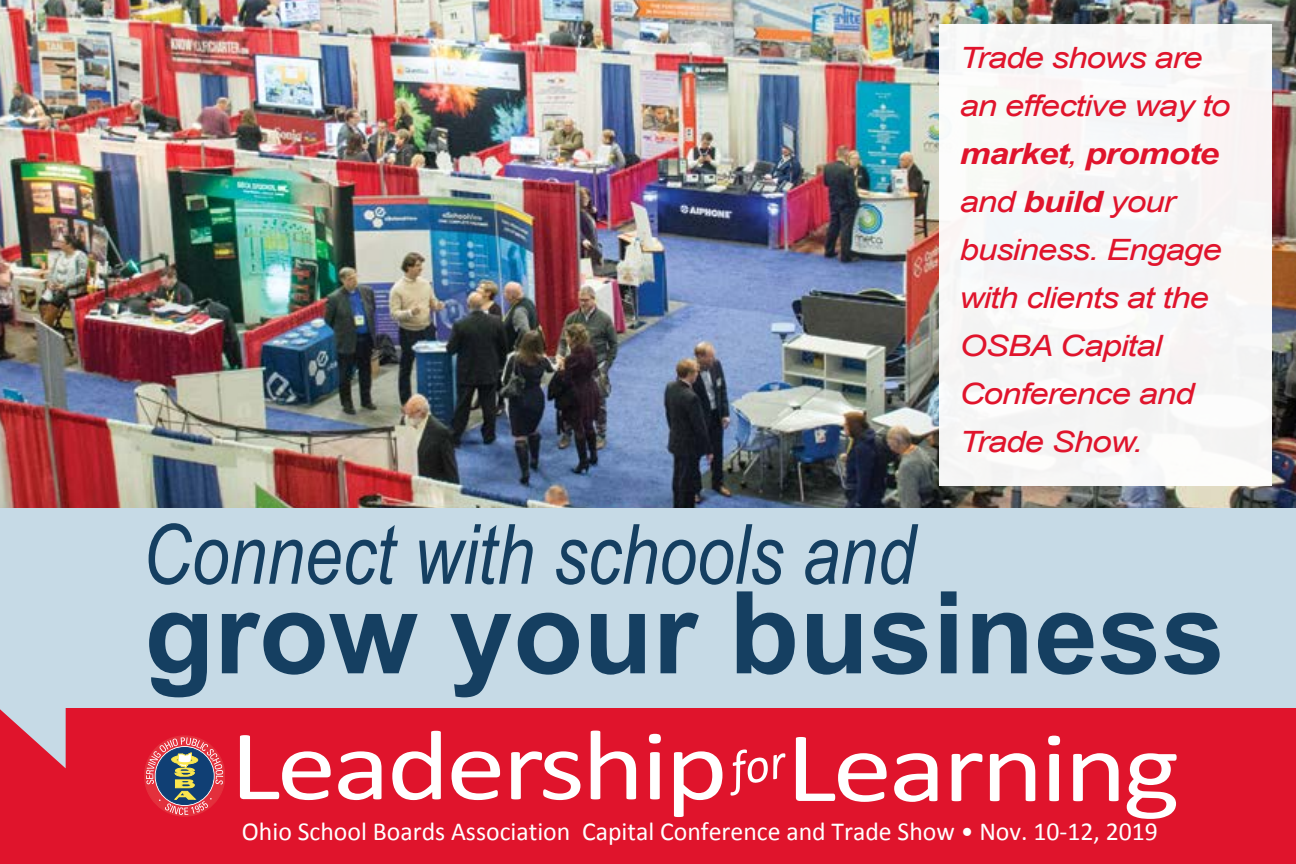
<style>
.page{position:relative;width:1296px;height:864px;background:#fff}
.page>*{position:absolute;margin:0;border:0;box-sizing:border-box;transform-origin:0 0}
.t1{font:700 114.4px "Arial";color:#153f61}
.t2{font:100.8px "Calibri";letter-spacing:-.03em;color:#fff;scale:1.19 1}
.t3{font:italic 83.2px "Arial";color:#153f61;scale:.82 1}
.t4{font:italic 29.4px/48px "Arial";letter-spacing:-.03em;color:#e0142c;scale:1.19 1}
.t5{font:26px "Calibri";color:#fff}
.s1{font-weight:700}
</style>
<div class="page">
<img style="left:0;top:0;width:1296px;height:508px">
<div style="left:0;top:708px;width:1296px;height:156px;background:#e0142c"></div>
<svg style="left:0;top:708px;width:66px;height:60px"></svg>
<div style="left:0;top:508px;width:1296px;height:200px;background:#c6dae6"></div>
<svg style="left:146px;top:737px;width:77px;height:78px"></svg>
<div style="left:939px;top:24px;width:333px;height:462px;background:#f7f6f6"></div>
<h3 class="t3" style="left:142px;top:501px;width:944px">Connect with schools and</h3>
<p class="t4" style="left:959px;top:34px;width:229px">Trade shows are an effective way to <span class="s1">market</span>, <span class="s1">promote </span>and <span class="s1">build</span> your business. Engage with clients at the<br>OSBA Capital<br>Conference and<br>Trade Show.</p>
<h1 class="t1" style="left:144px;top:558px;width:1082px">grow your business</h1>
<h2 class="t2" style="left:230px;top:702px;width:420px">Leadership</h2>
<h2 class="t2" style="left:786px;top:704px;width:333px">Learning</h2>
<p class="t5" style="left:242px;top:815px;width:918px">Ohio School Boards Association Capital Conference and Trade Show • Nov. 10-12, 2019</p>
</div>
